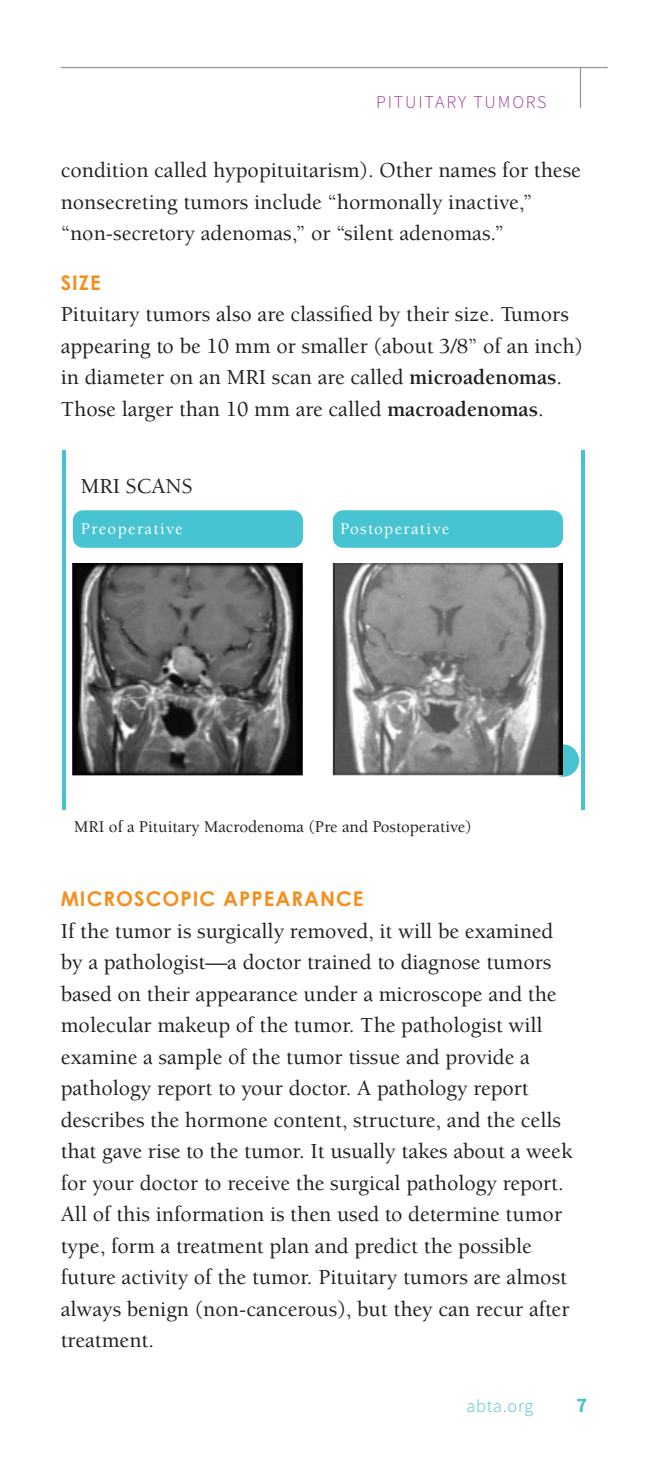
<style>
.page{position:relative;width:648px;height:1458px;background:#fff}
.page>*{position:absolute;margin:0;border:0;box-sizing:border-box;transform-origin:0 0}
.body_text_0p_before{font:500 22.05px/31.5px "Berkeley Pro";color:#231f20}
.body_text_p8_before{font:500 22.05px/31.5px "Berkeley Pro";color:#231f20}
.subhead_2{font:500 22.05px "Berkeley Pro";color:#231f20}
.subhead_2-2{font:700 20.25px "Century Gothic";letter-spacing:.05em;color:#f68e1e}
.t1{font:20.25px "Source Sans Variable";color:#47c3d2}
.t2{font:18px "Source Sans Variable";letter-spacing:.1em;color:#9f3a95}
.t3{font:18px "Source Sans Variable";letter-spacing:.05em;color:#47c3d2}
.subhead_2-3{font:500 16.88px "Berkeley Pro";color:#231f20}
.subhead_2-4{font:500 16.88px "Berkeley Pro";letter-spacing:.08em;color:#fff}
.s1{font-weight:700}
</style>
<div class="page">
<div style="left:73px;top:510px;width:230px;height:38px;background:#47c3d2;border-radius:10px"></div>
<div style="left:333px;top:510px;width:230px;height:38px;background:#47c3d2;border-radius:10px"></div>
<hr style="left:61px;top:67px;width:547px;height:1px;background:#939598">
<hr style="left:580px;top:68px;width:1px;height:40px;background:#939598">
<img style="left:73px;top:564px;width:230px;height:212px">
<div style="left:547px;top:744px;width:32px;height:33px;background:#47c3d2;border-radius:50%"></div>
<hr style="left:581px;top:450px;width:4px;height:360px;background:#47c3d2">
<hr style="left:62px;top:450px;width:4px;height:360px;background:#47c3d2">
<img style="left:333px;top:564px;width:230px;height:211px">
<p class="t2" style="left:376px;top:91px;width:172px">PITUITARY TUMORS</p>
<p class="body_text_p8_before" style="left:61px;top:155px;width:522px">condition called hypopituitarism). Other names for these nonsecreting tumors include “hormonally inactive,” “non-secretory adenomas,” or “silent adenomas.”</p>
<p class="subhead_2-2" style="left:61px;top:267px;width:41px">SIZE</p>
<p class="body_text_0p_before" style="left:61px;top:299px;width:524px">Pituitary tumors also are classified by their size. Tumors appearing to be 10 mm or smaller (about 3/8” of an inch) in diameter on an MRI scan are called <span class="s1">microadenomas</span>.<br>Those larger than 10 mm are called <span class="s1">macroadenomas</span>.</p>
<p class="subhead_2" style="left:81px;top:474px;width:113px">MRI SCANS</p>
<p class="subhead_2-4" style="left:81px;top:519px;width:103px">Preoperative</p>
<p class="subhead_2-4" style="left:340px;top:519px;width:111px">Postoperative</p>
<p class="subhead_2-3" style="left:74px;top:818px;width:399px">MRI of a Pituitary Macrodenoma (Pre and Postoperative)</p>
<p class="subhead_2-2" style="left:61px;top:884px;width:304px">MICROSCOPIC APPEARANCE</p>
<p class="body_text_0p_before" style="left:61px;top:915px;width:514px">If the tumor is surgically removed, it will be examined by a pathologist—a doctor trained to diagnose tumors based on their appearance under a microscope and the molecular makeup of the tumor. The pathologist will examine a sample of the tumor tissue and provide a pathology report to your doctor. A pathology report describes the hormone content, structure, and the cells that gave rise to the tumor. It usually takes about a week for your doctor to receive the surgical pathology report.<br>All of this information is then used to determine tumor type, form a treatment plan and predict the possible future activity of the tumor. Pituitary tumors are almost always benign (non-cancerous), but they can recur after treatment.</p>
<p class="t3" style="left:467px;top:1395px;width:68px">abta.org</p>
<p class="t1" style="left:577px;top:1393px;width:12px">7</p>
</div>
